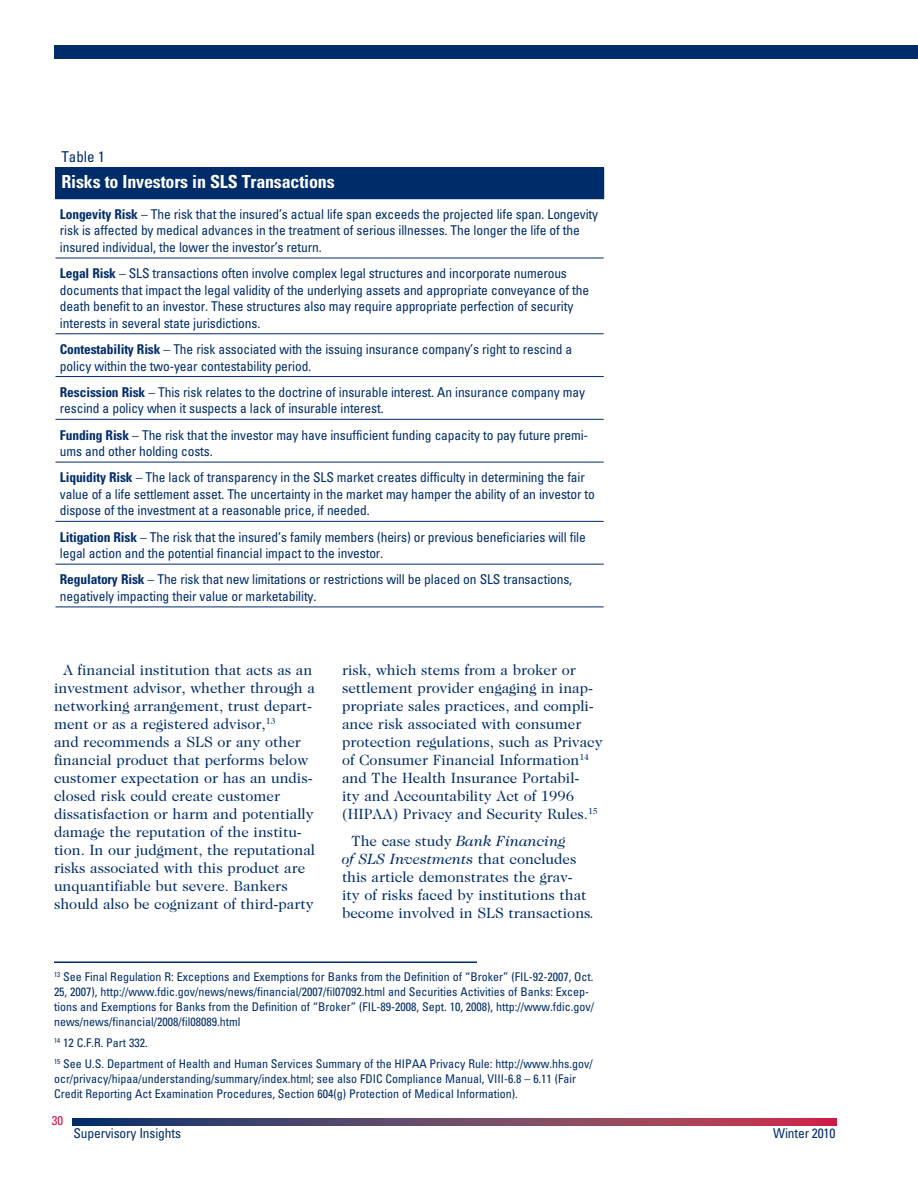
<style>
.page{position:relative;width:918px;height:1188px;background:#fff}
.page>*{position:absolute;margin:0;border:0;box-sizing:border-box;transform-origin:0 0}
.Footnote_Text_wrd_1{font:700 condensed 18px "Univers LT Std";letter-spacing:-.01em;color:#fff}
.Body{font:15px/18px "Caslon 224 Std";color:#002d6a}
.TableNum{font:condensed 15px "Univers LT Std";color:#002d6a}
.Footnote_Text_wrd_1-2{font:condensed 13.5px/16.5px "Univers LT Std";letter-spacing:-.01em;color:#002d6a}
.t1{font:condensed 12.75px "Univers LT Std";color:#d31245}
.Footnote2{font:condensed 12px/15px "Univers LT Std";color:#002d6a}
.Footnote2_copy{font:condensed 12px/15px "Univers LT Std";color:#002d6a}
.s1{font-weight:700}
.s2{font-style:italic}
</style>
<div class="page">
<div style="left:54px;top:45px;width:864px;height:13px;background:#002d6a"></div>
<svg style="left:72px;top:1119px;width:765px;height:6px;background:#6e4162"></svg>
<div style="left:55px;top:168px;width:549px;height:31px;background:#002d6a"></div>
<hr style="left:55px;top:258px;width:549px;height:1px;background:#002d6a">
<hr style="left:55px;top:333px;width:549px;height:1px;background:#002d6a">
<hr style="left:55px;top:376px;width:549px;height:1px;background:#002d6a">
<hr style="left:55px;top:419px;width:549px;height:1px;background:#002d6a">
<hr style="left:55px;top:462px;width:549px;height:1px;background:#002d6a">
<hr style="left:55px;top:521px;width:549px;height:1px;background:#002d6a">
<hr style="left:55px;top:564px;width:549px;height:1px;background:#002d6a">
<hr style="left:55px;top:607px;width:549px;height:1px;background:#002d6a">
<hr style="left:54px;top:962px;width:423px;height:1px;background:#002d6a">
<p class="TableNum" style="left:61px;top:147px;width:45px">Table 1</p>
<p class="Footnote_Text_wrd_1" style="left:61px;top:171px;width:275px">Risks to Investors in SLS Transactions</p>
<p class="Footnote_Text_wrd_1-2" style="left:60px;top:206px;width:540px"><span class="s1">Longevity Risk</span> – The risk that the insured’s actual life span exceeds the projected life span. Longevity risk is affected by medical advances in the treatment of serious illnesses. The longer the life of the insured individual, the lower the investor’s return.</p>
<p class="Footnote_Text_wrd_1-2" style="left:60px;top:265px;width:531px"><span class="s1">Legal Risk</span> – SLS transactions often involve complex legal structures and incorporate numerous documents that impact the legal validity of the underlying assets and appropriate conveyance of the death benefit to an investor. These structures also may require appropriate perfection of security interests in several state jurisdictions.</p>
<p class="Footnote_Text_wrd_1-2" style="left:60px;top:341px;width:514px"><span class="s1">Contestability Risk</span> – The risk associated with the issuing insurance company’s right to rescind a policy within the two-year contestability period.</p>
<p class="Footnote_Text_wrd_1-2" style="left:60px;top:384px;width:527px"><span class="s1">Rescission Risk</span> – This risk relates to the doctrine of insurable interest. An insurance company may rescind a policy when it suspects a lack of insurable interest.</p>
<p class="Footnote_Text_wrd_1-2" style="left:60px;top:426px;width:530px"><span class="s1">Funding Risk</span> – The risk that the investor may have insufficient funding capacity to pay future premi&shy;ums and other holding costs.</p>
<p class="Footnote_Text_wrd_1-2" style="left:60px;top:469px;width:537px"><span class="s1">Liquidity Risk</span> – The lack of transparency in the SLS market creates difficulty in determining the fair value of a life settlement asset. The uncertainty in the market may hamper the ability of an investor to dispose of the investment at a reasonable price, if needed.</p>
<p class="Footnote_Text_wrd_1-2" style="left:60px;top:528px;width:527px"><span class="s1">Litigation Risk</span> – The risk that the insured’s family members (heirs) or previous beneficiaries will file legal action and the potential financial impact to the investor.</p>
<p class="Footnote_Text_wrd_1-2" style="left:60px;top:571px;width:514px"><span class="s1">Regulatory Risk</span> – The risk that new limitations or restrictions will be placed on SLS transactions, negatively impacting their value or marketability.</p>
<p class="Body" style="left:54px;top:661px;width:263px;text-indent:9px">A financial institution that acts as an investment advisor, whether through a networking arrangement, trust depart&shy;ment or as a registered advisor,<sup>13<br></sup>and recommends a SLS or any other financial product that performs below customer expectation or has an undis&shy;closed risk could create customer dissatisfaction or harm and potentially damage the reputation of the institu&shy;tion. In our judgment, the reputational risks associated with this product are unquantifiable but severe. Bankers should also be cognizant of third-party</p>
<p class="Body" style="left:342px;top:661px;width:262px">risk, which stems from a broker or settlement provider engaging in inap&shy;propriate sales practices, and compli&shy;ance risk associated with consumer protection regulations, such as Privacy of Consumer Financial Information<sup>14 </sup>and The Health Insurance Portabil-<br>ity and Accountability Act of 1996 (HIPAA) Privacy and Security Rules.<sup>15</sup></p>
<p class="Body" style="left:342px;top:832px;width:254px;text-indent:9px">The case study <span class="s2">Bank Financing<br>of SLS Investments</span> that concludes this article demonstrates the grav-<br>ity of risks faced by institutions that become involved in SLS transactions<span class="s2">.</span></p>
<p class="Footnote2" style="left:54px;top:969px;width:542px"><sup>13</sup> See Final Regulation R: Exceptions and Exemptions for Banks from the Definition of “Broker” (FIL-92-2007, Oct.<br>25, 2007), http://www.fdic.gov/news/news/financial/2007/fil07092.html and Securities Activities of Banks: Excep&shy;tions and Exemptions for Banks from the Definition of “Broker” (FIL-89-2008, Sept. 10, 2008), http://www.fdic.gov/ news/news/financial/2008/fil08089.html</p>
<p class="Footnote2_copy" style="left:54px;top:1035px;width:95px"><sup>14</sup> 12 C.F.R. Part 332.</p>
<p class="Footnote2_copy" style="left:54px;top:1056px;width:540px"><sup>15</sup> See U.S. Department of Health and Human Services Summary of the HIPAA Privacy Rule: http://www.hhs.gov/ ocr/privacy/hipaa/understanding/summary/index.html; see also FDIC Compliance Manual, VIII-6.8 – 6.11 (Fair<br>Credit Reporting Act Examination Procedures, Section 604(g) Protection of Medical Information).</p>
<p class="t1" style="left:52px;top:1113px;width:13px">30</p>
<p class="Footnote_Text_wrd_1-2" style="left:74px;top:1125px;width:109px">Supervisory Insights</p>
<p class="Footnote_Text_wrd_1-2" style="left:773px;top:1125px;width:64px">Winter 2010</p>
</div>
